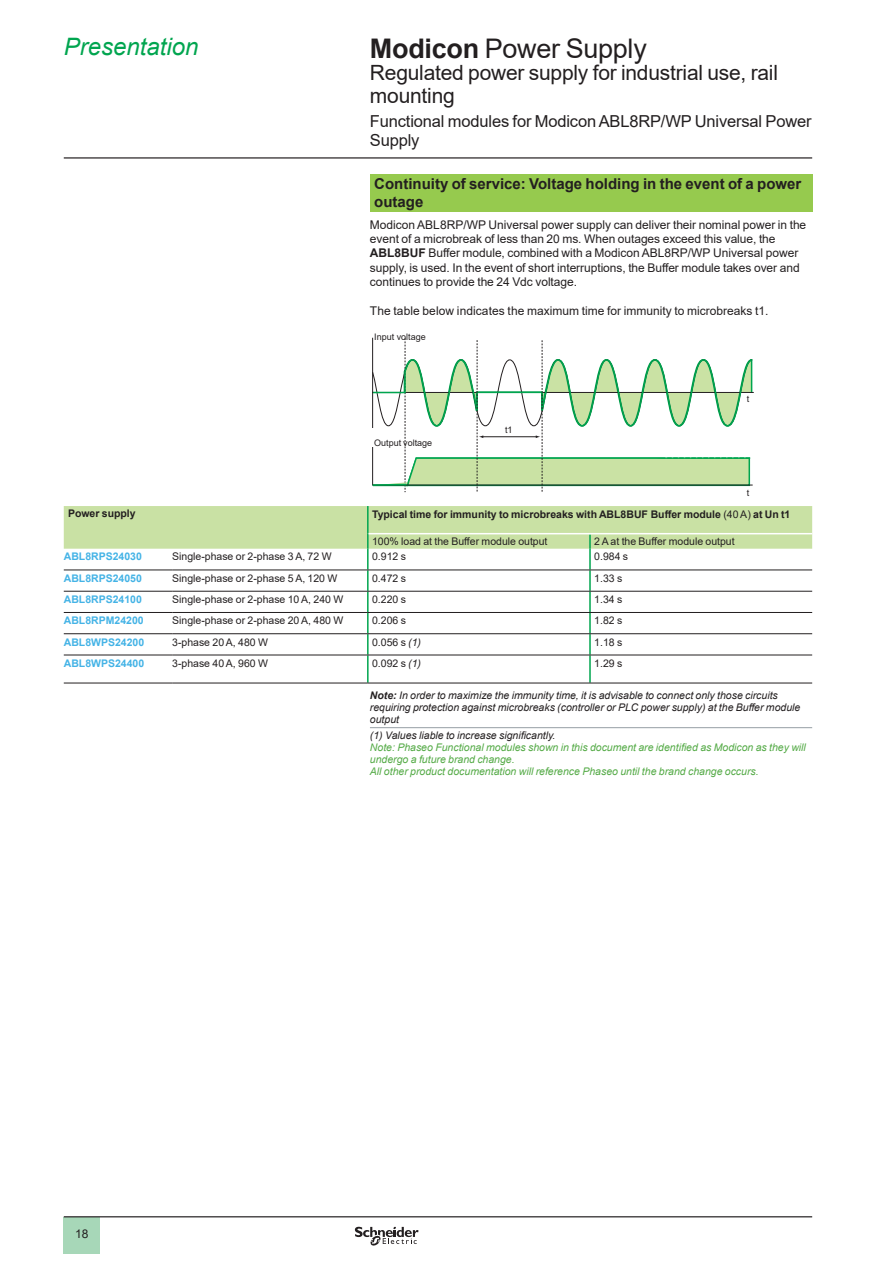
<style>
.page{position:relative;width:893px;height:1263px;background:#fff}
.page>*{position:absolute;margin:0;border:0;box-sizing:border-box;transform-origin:0 0}
._0_TitleLev1{font:27px "Arial";letter-spacing:-.01em;color:#231f20}
._0_Topic{font:italic 24px "Arial";color:#00a54f}
._0_TitleLev2{font:21px/22.5px "Arial";letter-spacing:-.01em;color:#231f20}
._0_TitleLev3{font:16.5px/19.8px "Arial";letter-spacing:-.01em;color:#231f20}
._1_Section_3__10{font:700 15px/18px "Arial";color:#231f20}
._1_Text__8{font:12px/14.4px "Arial";letter-spacing:-.005em;color:#231f20}
._1_Text__7{font:10.5px "Arial";color:#231f20}
._1_Legend___Nota__7{font:italic 10.5px/12px "Arial";color:#231f20}
._1_Legend___Nota__7-2{font:italic 10.5px/12px "Arial";color:#54aa46}
._1_Section_5__7{font:700 10.5px "Arial";color:#231f20}
.Cell_ReferenceProduc{font:700 10.5px "Arial";color:#44b3e6}
._1_Section_5__7-2{font:10.5px "Arial";color:#231f20}
.t1{font:9.15px "Arial";color:#231f20}
.t2{font:9px "Arial";color:#231f20}
.s1{font-weight:700}
.s2{font-weight:400}
.s3{font-style:italic}
</style>
<div class="page">
<hr style="left:64px;top:157px;width:748px;height:2px;background:#231f20">
<div style="left:64px;top:1217px;width:36px;height:37px;background:#a7d7b8"></div>
<hr style="left:64px;top:1216px;width:748px;height:1px;background:#231f20">
<svg style="left:355px;top:1226px;width:64px;height:20px"></svg>
<div style="left:370px;top:174px;width:442px;height:38px;background:#96ca4e"></div>
<hr style="left:370px;top:727px;width:442px;height:1px;background:#959ea4">
<svg style="left:372px;top:338px;width:382px;height:154px"></svg>
<hr style="left:371px;top:428px;width:3px;height:19px;background:#fff">
<div style="left:64px;top:506px;width:748px;height:43px;background:#c9e1a4"></div>
<hr style="left:367px;top:549px;width:2px;height:21px;background:#00a54f">
<hr style="left:589px;top:549px;width:2px;height:21px;background:#00a54f">
<hr style="left:367px;top:570px;width:2px;height:21px;background:#00a54f">
<hr style="left:589px;top:570px;width:2px;height:21px;background:#00a54f">
<hr style="left:367px;top:592px;width:2px;height:20px;background:#00a54f">
<hr style="left:589px;top:592px;width:2px;height:20px;background:#00a54f">
<hr style="left:367px;top:613px;width:2px;height:20px;background:#00a54f">
<hr style="left:589px;top:613px;width:2px;height:20px;background:#00a54f">
<hr style="left:367px;top:634px;width:2px;height:21px;background:#00a54f">
<hr style="left:589px;top:634px;width:2px;height:21px;background:#00a54f">
<hr style="left:367px;top:655px;width:2px;height:28px;background:#00a54f">
<hr style="left:589px;top:655px;width:2px;height:28px;background:#00a54f">
<hr style="left:369px;top:533px;width:221px;height:1px;background:#fff">
<hr style="left:590px;top:533px;width:222px;height:1px;background:#fff">
<hr style="left:64px;top:570px;width:108px;height:1px;background:#231f20">
<hr style="left:172px;top:570px;width:196px;height:1px;background:#231f20">
<hr style="left:368px;top:570px;width:222px;height:1px;background:#231f20">
<hr style="left:590px;top:570px;width:222px;height:1px;background:#231f20">
<hr style="left:64px;top:591px;width:108px;height:1px;background:#231f20">
<hr style="left:172px;top:591px;width:196px;height:1px;background:#231f20">
<hr style="left:368px;top:591px;width:222px;height:1px;background:#231f20">
<hr style="left:590px;top:591px;width:222px;height:1px;background:#231f20">
<hr style="left:64px;top:612px;width:108px;height:1px;background:#231f20">
<hr style="left:172px;top:612px;width:196px;height:1px;background:#231f20">
<hr style="left:368px;top:612px;width:222px;height:1px;background:#231f20">
<hr style="left:590px;top:612px;width:222px;height:1px;background:#231f20">
<hr style="left:64px;top:633px;width:108px;height:1px;background:#231f20">
<hr style="left:172px;top:633px;width:196px;height:1px;background:#231f20">
<hr style="left:368px;top:633px;width:222px;height:1px;background:#231f20">
<hr style="left:590px;top:633px;width:222px;height:1px;background:#231f20">
<hr style="left:64px;top:655px;width:108px;height:1px;background:#231f20">
<hr style="left:172px;top:655px;width:196px;height:1px;background:#231f20">
<hr style="left:368px;top:655px;width:222px;height:1px;background:#231f20">
<hr style="left:590px;top:655px;width:222px;height:1px;background:#231f20">
<hr style="left:64px;top:683px;width:108px;height:1px;background:#231f20">
<hr style="left:172px;top:683px;width:196px;height:1px;background:#231f20">
<hr style="left:368px;top:683px;width:222px;height:1px;background:#231f20">
<hr style="left:590px;top:683px;width:222px;height:1px;background:#231f20">
<p class="_0_Topic" style="left:64px;top:31px;width:136px">Presentation</p>
<p class="_0_TitleLev1" style="left:370px;top:30px;width:278px"><span class="s1">Modicon</span> Power Supply</p>
<p class="_0_TitleLev2" style="left:370px;top:61px;width:410px">Regulated power supply for industrial use, rail mounting</p>
<p class="_0_TitleLev3" style="left:370px;top:111px;width:443px">Functional modules for Modicon ABL8RP/WP Universal Power<br>Supply</p>
<p class="_1_Section_3__10" style="left:374px;top:175px;width:429px">Continuity of service: Voltage holding in the event of a power outage</p>
<p class="_1_Text__8" style="left:370px;top:217px;width:438px">Modicon ABL8RP/WP Universal power supply can deliver their nominal power in the event of a microbreak of less than 20 ms. When outages exceed this value, the <span class="s1">ABL8BUF</span> Buffer module, combined with a Modicon ABL8RP/WP Universal power supply, is used. In the event of short interruptions, the Buffer module takes over and continues to provide the 24 Vdc voltage.</p>
<p class="_1_Text__8" style="left:370px;top:304px;width:400px">The table below indicates the maximum time for immunity to microbreaks t1.</p>
<p class="t2" style="left:374px;top:331px;width:53px">Input voltage</p>
<p class="t2" style="left:374px;top:437px;width:60px">Output voltage</p>
<p class="t1" style="left:505px;top:423px;width:9px">t1</p>
<p class="t1" style="left:747px;top:393px;width:4px">t</p>
<p class="t1" style="left:747px;top:487px;width:4px">t</p>
<p class="_1_Section_5__7" style="left:68px;top:506px;width:69px">Power supply</p>
<p class="_1_Section_5__7" style="left:372px;top:507px;width:420px">Typical time for immunity to microbreaks with ABL8BUF Buffer module <span class="s2">(40 A)</span> at Un t1</p>
<p class="_1_Section_5__7-2" style="left:372px;top:534px;width:177px">100% load at the Buffer module output</p>
<p class="_1_Section_5__7-2" style="left:594px;top:534px;width:142px">2 A at the Buffer module output</p>
<p class="Cell_ReferenceProduc" style="left:64px;top:549px;width:80px">ABL8RPS24030</p>
<p class="_1_Text__7" style="left:172px;top:549px;width:161px">Single-phase or 2-phase 3 A, 72 W</p>
<p class="_1_Text__7" style="left:372px;top:549px;width:35px">0.912 s</p>
<p class="_1_Text__7" style="left:594px;top:549px;width:35px">0.984 s</p>
<p class="Cell_ReferenceProduc" style="left:64px;top:571px;width:80px">ABL8RPS24050</p>
<p class="_1_Text__7" style="left:172px;top:571px;width:167px">Single-phase or 2-phase 5 A, 120 W</p>
<p class="_1_Text__7" style="left:372px;top:571px;width:35px">0.472 s</p>
<p class="_1_Text__7" style="left:594px;top:571px;width:30px">1.33 s</p>
<p class="Cell_ReferenceProduc" style="left:64px;top:592px;width:80px">ABL8RPS24100</p>
<p class="_1_Text__7" style="left:172px;top:592px;width:173px">Single-phase or 2-phase 10 A, 240 W</p>
<p class="_1_Text__7" style="left:372px;top:592px;width:35px">0.220 s</p>
<p class="_1_Text__7" style="left:594px;top:592px;width:30px">1.34 s</p>
<p class="Cell_ReferenceProduc" style="left:64px;top:613px;width:81px">ABL8RPM24200</p>
<p class="_1_Text__7" style="left:172px;top:613px;width:173px">Single-phase or 2-phase 20 A, 480 W</p>
<p class="_1_Text__7" style="left:372px;top:613px;width:35px">0.206 s</p>
<p class="_1_Text__7" style="left:594px;top:613px;width:30px">1.82 s</p>
<p class="Cell_ReferenceProduc" style="left:64px;top:634px;width:82px">ABL8WPS24200</p>
<p class="_1_Text__7" style="left:172px;top:635px;width:97px">3-phase 20 A, 480 W</p>
<p class="_1_Text__7" style="left:372px;top:635px;width:51px">0.056 s <span class="s3">(1)</span></p>
<p class="_1_Text__7" style="left:594px;top:635px;width:30px">1.18 s</p>
<p class="Cell_ReferenceProduc" style="left:64px;top:656px;width:82px">ABL8WPS24400</p>
<p class="_1_Text__7" style="left:172px;top:656px;width:97px">3-phase 40 A, 960 W</p>
<p class="_1_Text__7" style="left:372px;top:656px;width:51px">0.092 s <span class="s3">(1)</span></p>
<p class="_1_Text__7" style="left:594px;top:656px;width:30px">1.29 s</p>
<p class="_1_Legend___Nota__7" style="left:370px;top:690px;width:432px"><span class="s1">Note:</span> In order to maximize the immunity time, it is advisable to connect only those circuits requiring protection against microbreaks (controller or PLC power supply) at the Buffer module output</p>
<p class="_1_Legend___Nota__7" style="left:370px;top:730px;width:187px">(1) Values liable to increase significantly.</p>
<p class="_1_Legend___Nota__7-2" style="left:370px;top:742px;width:437px">Note: Phaseo Functional modules shown in this document are identified as Modicon as they will undergo a future brand change.<br>All other product documentation will reference Phaseo until the brand change occurs.</p>
<p class="_1_Text__8" style="left:75px;top:1226px;width:15px">18</p>
</div>
